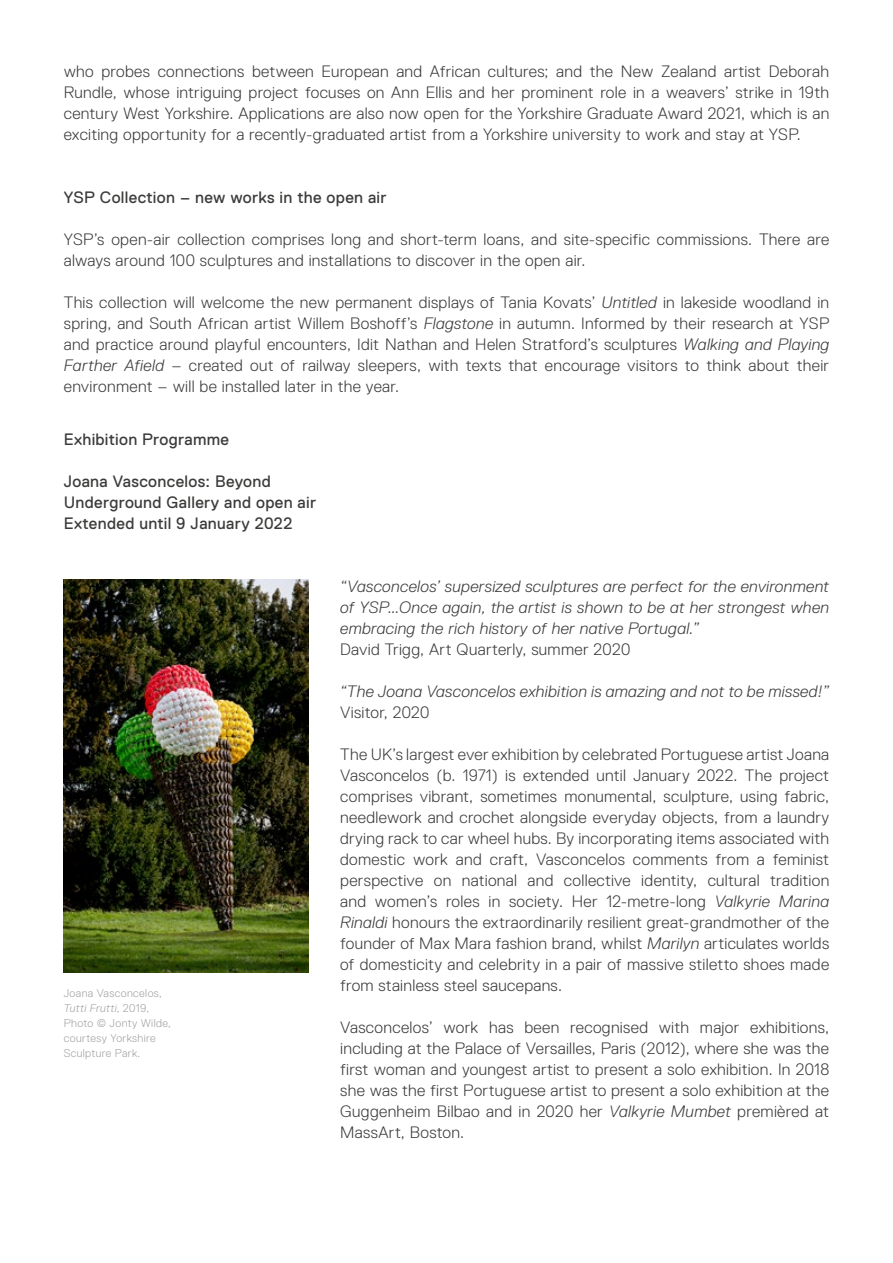
<style>
.page{position:relative;width:893px;height:1263px;background:#fff}
.page>*{position:absolute;margin:0;border:0;box-sizing:border-box;transform-origin:0 0}
.t1{font:300 16.5px/21px "Replica Std";letter-spacing:.02em;color:#3c3c3b;text-align:justify}
.t2{font:italic 300 16.5px/21px "Replica Std";letter-spacing:.02em;color:#3c3c3b;text-align:justify}
.t3{font:16.5px/21px "Replica Std";letter-spacing:.02em;color:#3c3c3b}
.t4{font:300 11.25px/15px "Replica Std";letter-spacing:.03em;color:#a0a2a4}
.s1{font-style:italic}
</style>
<div class="page">
<img style="left:64px;top:579px;width:244px;height:394px">
<p class="t1" style="left:64px;top:61px;width:767px">who probes connections between European and African cultures; and the New Zealand artist Deborah Rundle, whose intriguing project focuses on Ann Ellis and her prominent role in a weavers’ strike in 19th century West Yorkshire. Applications are also now open for the Yorkshire Graduate Award 2021, which is an exciting opportunity for a recently-graduated artist from a Yorkshire university to work and stay at YSP.</p>
<p class="t3" style="left:64px;top:187px;width:324px">YSP Collection – new works in the open air</p>
<p class="t1" style="left:64px;top:229px;width:767px">YSP’s open-air collection comprises long and short-term loans, and site-specific commissions. There are always around 100 sculptures and installations to discover in the open air.</p>
<p class="t1" style="left:64px;top:292px;width:767px">This collection will welcome the new permanent displays of Tania Kovats’ <span class="s1">Untitled</span> in lakeside woodland in spring, and South African artist Willem Boshoff’s <span class="s1">Flagstone</span> in autumn. Informed by their research at YSP and practice around playful encounters, Idit Nathan and Helen Stratford’s sculptures <span class="s1">Walking and Playing Farther Afield</span> – created out of railway sleepers, with texts that encourage visitors to think about their environment – will be installed later in the year.</p>
<p class="t3" style="left:64px;top:429px;width:167px">Exhibition Programme</p>
<p class="t3" style="left:64px;top:471px;width:254px">Joana Vasconcelos: Beyond<br>Underground Gallery and open air<br>Extended until 9 January 2022</p>
<p class="t4" style="left:64px;top:986px;width:109px">Joana Vasconcelos,<br><span class="s1">Tutti Frutti</span>, 2019,<br>Photo © Jonty Wilde, courtesy Yorkshire<br>Sculpture Park.</p>
<p class="t2" style="left:340px;top:576px;width:490px">“Vasconcelos’ supersized sculptures are perfect for the environment of YSP...Once again, the artist is shown to be at her strongest when embracing the rich history of her native Portugal.”</p>
<p class="t1" style="left:340px;top:639px;width:292px">David Trigg, Art Quarterly, summer 2020</p>
<p class="t2" style="left:340px;top:681px;width:490px">“The Joana Vasconcelos exhibition is amazing and not to be missed!”</p>
<p class="t1" style="left:340px;top:702px;width:91px">Visitor, 2020</p>
<p class="t1" style="left:340px;top:744px;width:491px">The UK’s largest ever exhibition by celebrated Portuguese artist Joana Vasconcelos (b. 1971) is extended until January 2022. The project comprises vibrant, sometimes monumental, sculpture, using fabric, needlework and crochet alongside everyday objects, from a laundry drying rack to car wheel hubs. By incorporating items associated with domestic work and craft, Vasconcelos comments from a feminist perspective on national and collective identity, cultural tradition and women’s roles in society. Her 12-metre-long <span class="s1">Valkyrie Marina Rinaldi</span> honours the extraordinarily resilient great-grandmother of the founder of Max Mara fashion brand, whilst <span class="s1">Marilyn</span> articulates worlds of domesticity and celebrity in a pair of massive stiletto shoes made from stainless steel saucepans.</p>
<p class="t1" style="left:340px;top:1017px;width:491px">Vasconcelos’ work has been recognised with major exhibitions, including at the Palace of Versailles, Paris (2012), where she was the first woman and youngest artist to present a solo exhibition. In 2018 she was the first Portuguese artist to present a solo exhibition at the Guggenheim Bilbao and in 2020 her <span class="s1">Valkyrie Mumbet</span> premièred at MassArt, Boston.</p>
</div>
